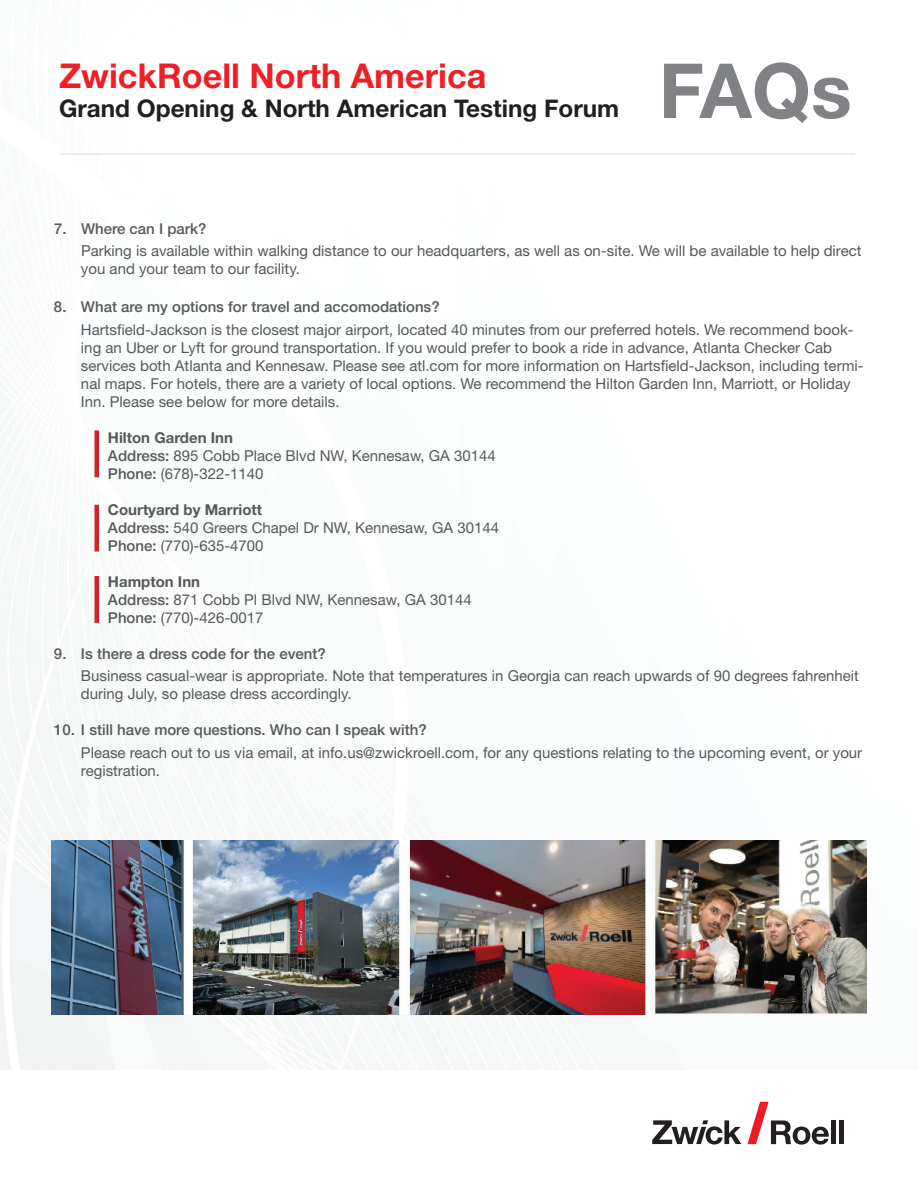
<style>
.page{position:relative;width:918px;height:1188px;background:#fff}
.page>*{position:absolute;margin:0;border:0;box-sizing:border-box;transform-origin:0 0}
.t1{font:700 76.05px "Helvetica Neue LT Std";color:#808285}
.t2{font:700 34.2px "Helvetica Neue LT Std";color:#ee2026}
.t3{font:700 24.3px "Helvetica Neue LT Std";color:#231f20}
.t4{font:15px/18px "Helvetica Neue LT Std";color:#57585a}
.t5{font:500 15px "Helvetica Neue LT Std";color:#57585a}
.s1{font-weight:700}
.s2{font-weight:500}
</style>
<div class="page">
<img style="left:0;top:404px;width:867px;height:665px">
<svg style="left:652px;top:1120px;width:89px;height:25px"></svg>
<svg style="left:747px;top:1102px;width:82px;height:43px"></svg>
<div style="left:831px;top:1121px;width:5px;height:23px;background:#231f20"></div>
<div style="left:839px;top:1121px;width:5px;height:23px;background:#231f20"></div>
<img style="left:52px;top:840px;width:814px;height:174px">
<hr style="left:59px;top:153px;width:796px;height:2px;background:#e6e7e9">
<div style="left:94px;top:430px;width:5px;height:47px;background:#d1232a"></div>
<div style="left:94px;top:505px;width:5px;height:47px;background:#d1232a"></div>
<div style="left:94px;top:576px;width:5px;height:47px;background:#d1232a"></div>
<h2 class="t2" style="left:59px;top:55px;width:429px">ZwickRoell North America</h2>
<h3 class="t3" style="left:59px;top:94px;width:562px">Grand Opening &amp; North American Testing Forum</h3>
<h1 class="t1" style="left:659px;top:44px;width:194px">FAQs</h1>
<p class="t5" style="left:54px;top:220px;width:154px">7. Where can I park?</p>
<p class="t4" style="left:81px;top:242px;width:782px">Parking is available within walking distance to our headquarters, as well as on-site. We will be available to help direct you and your team to our facility.</p>
<p class="t5" style="left:54px;top:298px;width:387px">8. What are my options for travel and accomodations?</p>
<p class="t4" style="left:81px;top:320px;width:784px">Hartsfield-Jackson is the closest major airport, located 40 minutes from our preferred hotels. We recommend book&shy;ing an Uber or Lyft for ground transportation. If you would prefer to book a ride in advance, Atlanta Checker Cab services both Atlanta and Kennesaw. Please see atl.com for more information on Hartsfield-Jackson, including termi&shy;nal maps. For hotels, there are a variety of local options. We recommend the Hilton Garden Inn, Marriott, or Holiday Inn. Please see below for more details.</p>
<p class="t4" style="left:108px;top:428px;width:389px"><span class="s1">Hilton Garden Inn<br></span><span class="s2">Address:</span> 895 Cobb Place Blvd NW, Kennesaw, GA 30144<br><span class="s2">Phone:</span> (678)-322-1140</p>
<p class="t4" style="left:108px;top:500px;width:393px"><span class="s1">Courtyard by Marriott<br></span><span class="s2">Address:</span> 540 Greers Chapel Dr NW, Kennesaw, GA 30144<br><span class="s2">Phone:</span> (770)-635-4700</p>
<p class="t4" style="left:108px;top:572px;width:365px"><span class="s1">Hampton Inn<br></span><span class="s2">Address:</span> 871 Cobb Pl Blvd NW, Kennesaw, GA 30144<br><span class="s2">Phone:</span> (770)-426-0017</p>
<p class="t5" style="left:54px;top:644px;width:273px">9. Is there a dress code for the event?</p>
<p class="t4" style="left:81px;top:667px;width:780px">Business casual-wear is appropriate. Note that temperatures in Georgia can reach upwards of 90 degrees fahrenheit during July, so please dress accordingly.</p>
<p class="t5" style="left:54px;top:721px;width:374px">10. I still have more questions. Who can I speak with?</p>
<p class="t4" style="left:81px;top:743px;width:783px">Please reach out to us via email, at info.us@zwickroell.com, for any questions relating to the upcoming event, or your registration.</p>
</div>
